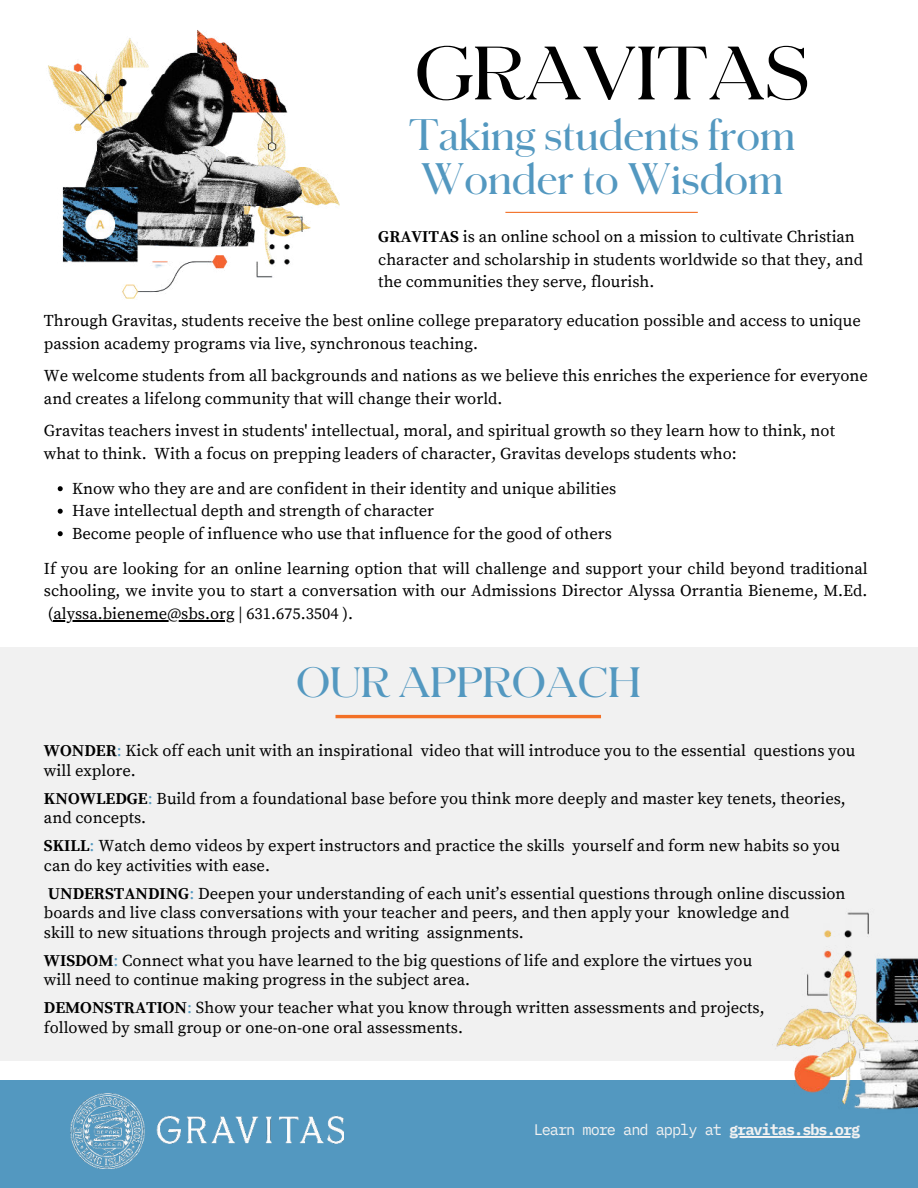
<style>
.page{position:relative;width:918px;height:1188px;background:#fff}
.page>*{position:absolute;margin:0;border:0;box-sizing:border-box;transform-origin:0 0}
.t1{font:600 70.35px "Schnyder Wide S Trial";color:#000}
.t2{font:600 41.1px/44px "Schnyder Wide S Trial";color:#5398c0}
.t3{font:600 39.6px "Schnyder Wide S Trial";color:#5398c0}
.t4{font:16.5px/22.5px "Source Serif Pro";color:#000}
.t5{font:15.3px "IBM Plex Mono";letter-spacing:-.065em;color:#f1f1f1}
.s1{font-weight:700}
.s2{color:#5398c0}
</style>
<div class="page">
<hr style="left:505px;top:212px;width:193px;height:1px;background:#f37026">
<svg style="left:58px;top:486px;width:5px;height:5px"></svg>
<svg style="left:58px;top:509px;width:5px;height:5px"></svg>
<svg style="left:58px;top:531px;width:5px;height:5px"></svg>
<hr style="left:53px;top:620px;width:182px;height:1px;background:#000">
<img style="left:48px;top:30px;width:292px;height:269px">
<div style="left:0;top:1080px;width:918px;height:108px;background:#5398c0"></div>
<div style="left:0;top:648px;width:918px;height:413px;background:#f1f1f1"></div>
<hr style="left:336px;top:715px;width:265px;height:3px;background:#f37026">
<hr style="left:729px;top:1136px;width:130px;height:1px;background:#f1f1f1">
<img style="left:70px;top:1094px;width:274px;height:74px">
<img style="left:776px;top:912px;width:142px;height:198px">
<h1 class="t1" style="left:415px;top:44px;width:397px">GRAVITAS</h1>
<h2 class="t2" style="left:409px;top:115px;width:388px">Taking students from<br>Wonder to Wisdom</h2>
<p class="t4" style="left:378px;top:226px;width:486px"><span class="s1">GRAVITAS</span> is an online school on a mission to cultivate Christian character and scholarship in students worldwide so that they, and the communities they serve, flourish.</p>
<p class="t4" style="left:44px;top:310px;width:818px">Through Gravitas, students receive the best online college preparatory education possible and access to unique passion academy programs via live, synchronous teaching.</p>
<p class="t4" style="left:44px;top:365px;width:826px">We welcome students from all backgrounds and nations as we believe this enriches the experience for everyone and creates a lifelong community that will change their world.</p>
<p class="t4" style="left:44px;top:420px;width:793px">Gravitas teachers invest in students' intellectual, moral, and spiritual growth so they learn how to think, not what to think. With a focus on prepping leaders of character, Gravitas develops students who:</p>
<p class="t4" style="left:72px;top:478px;width:546px">Know who they are and are confident in their identity and unique abilities<br>Have intellectual depth and strength of character<br>Become people of influence who use that influence for the good of others</p>
<p class="t4" style="left:44px;top:558px;width:825px;text-align:justify">If you are looking for an online learning option that will challenge and support your child beyond traditional schooling, we invite you to start a conversation with our Admissions Director Alyssa Orrantia Bieneme, M.Ed. (alyssa.bieneme@sbs.org | 631.675.3504 ).</p>
<h3 class="t3" style="left:296px;top:665px;width:346px">OUR APPROACH</h3>
<p class="t4" style="left:44px;top:742px;width:813px;line-height:19.4px"><span class="s1">WONDER</span><span class="s2">:</span> Kick off each unit with an inspirational video that will introduce you to the essential questions you will explore.</p>
<p class="t4" style="left:44px;top:789px;width:803px;line-height:19.4px"><span class="s1">KNOWLEDGE</span><span class="s2">:</span> Build from a foundational base before you think more deeply and master key tenets, theories, and concepts.</p>
<p class="t4" style="left:44px;top:837px;width:798px;line-height:19.4px"><span class="s1">SKILL</span><span class="s2">:</span> Watch demo videos by expert instructors and practice the skills yourself and form new habits so you can do key activities with ease.</p>
<p class="t4" style="left:44px;top:884px;width:803px;line-height:19.4px"><span class="s1">UNDERSTANDING</span><span class="s2">:</span> Deepen your understanding of each unit’s essential questions through online discussion boards and live class conversations with your teacher and peers, and then apply your knowledge and<br>skill to new situations through projects and writing assignments.</p>
<p class="t4" style="left:44px;top:951px;width:710px;line-height:19.4px"><span class="s1">WISDOM</span><span class="s2">:</span> Connect what you have learned to the big questions of life and explore the virtues you will need to continue making progress in the subject area.</p>
<p class="t4" style="left:44px;top:999px;width:722px;line-height:19.4px"><span class="s1">DEMONSTRATION</span><span class="s2">:</span> Show your teacher what you know through written assessments and projects, followed by small group or one-on-one oral assessments.</p>
<p class="t5" style="left:534px;top:1118px;width:328px">Learn more and apply at <span class="s1">gravitas.sbs.org</span></p>
</div>
